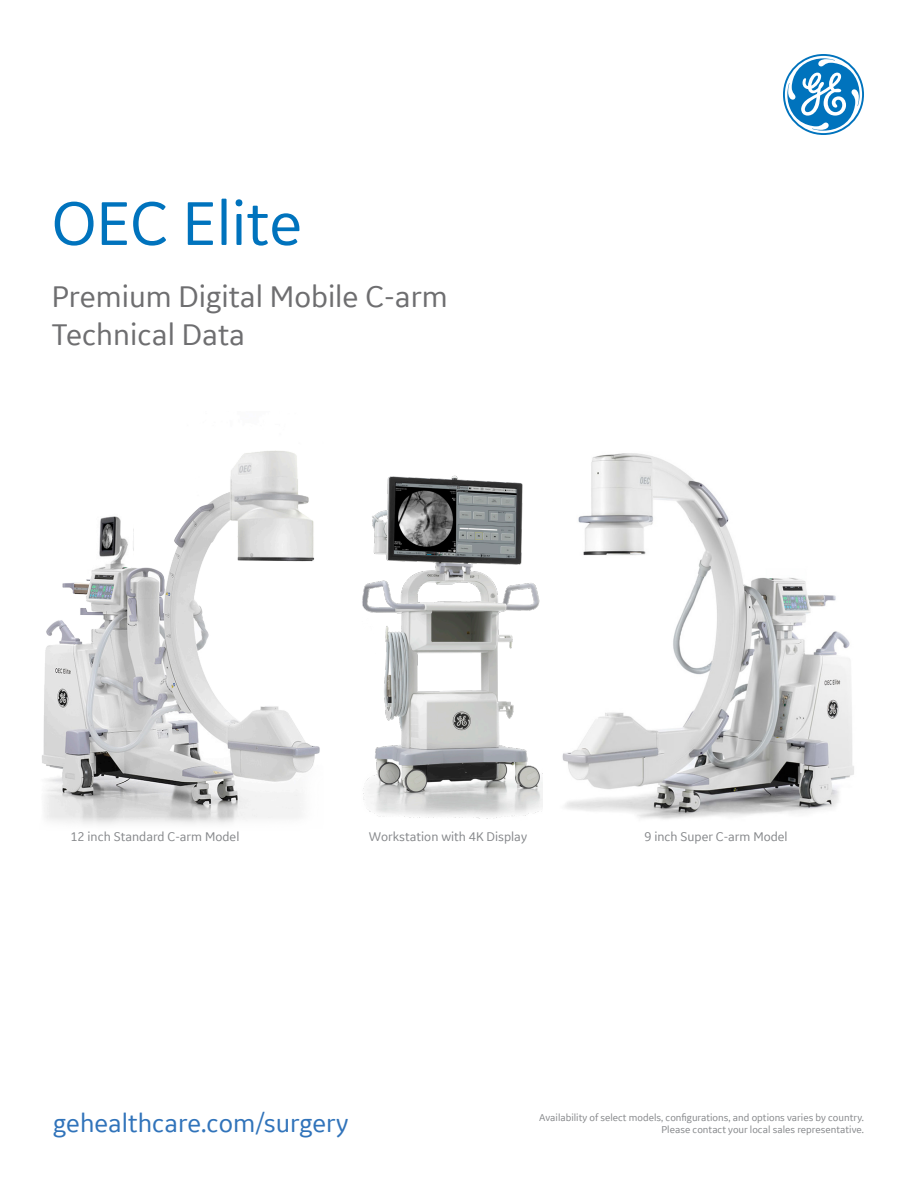
<style>
.page{position:relative;width:918px;height:1188px;background:#fff}
.page>*{position:absolute;margin:0;border:0;box-sizing:border-box;transform-origin:0 0}
.t1{font:64.5px "GE Inspira Sans";color:#0073bd}
.t2{font:31.5px "GE Inspira Sans";color:#6e6e70}
.t3{font:27px "GE Inspira Sans";color:#3073ba}
.t4{font:13.35px "GE Inspira Sans";color:#86888b}
.t5{font:10.5px "GE Inspira Sans";color:#86888b}
</style>
<div class="page">
<img style="left:42px;top:450px;width:278px;height:374px">
<img style="left:562px;top:453px;width:292px;height:366px">
<svg style="left:783px;top:54px;width:81px;height:81px"></svg>
<img style="left:362px;top:475px;width:181px;height:344px">
<p class="t1" style="left:52px;top:183px;width:252px">OEC Elite</p>
<p class="t2" style="left:52px;top:277px;width:398px">Premium Digital Mobile C-arm</p>
<p class="t2" style="left:52px;top:315px;width:195px">Technical Data</p>
<p class="t4" style="left:71px;top:828px;width:170px">12 inch Standard C-arm Model</p>
<p class="t4" style="left:369px;top:828px;width:160px">Workstation with 4K Display</p>
<p class="t4" style="left:644px;top:828px;width:145px">9 inch Super C-arm Model</p>
<p class="t3" style="left:53px;top:1106px;width:297px">gehealthcare.com/surgery</p>
<p class="t5" style="left:539px;top:1111px;width:326px">Availability of select models, configurations, and options varies by country.</p>
<p class="t5" style="left:662px;top:1123px;width:204px">Please contact your local sales representative.</p>
</div>
